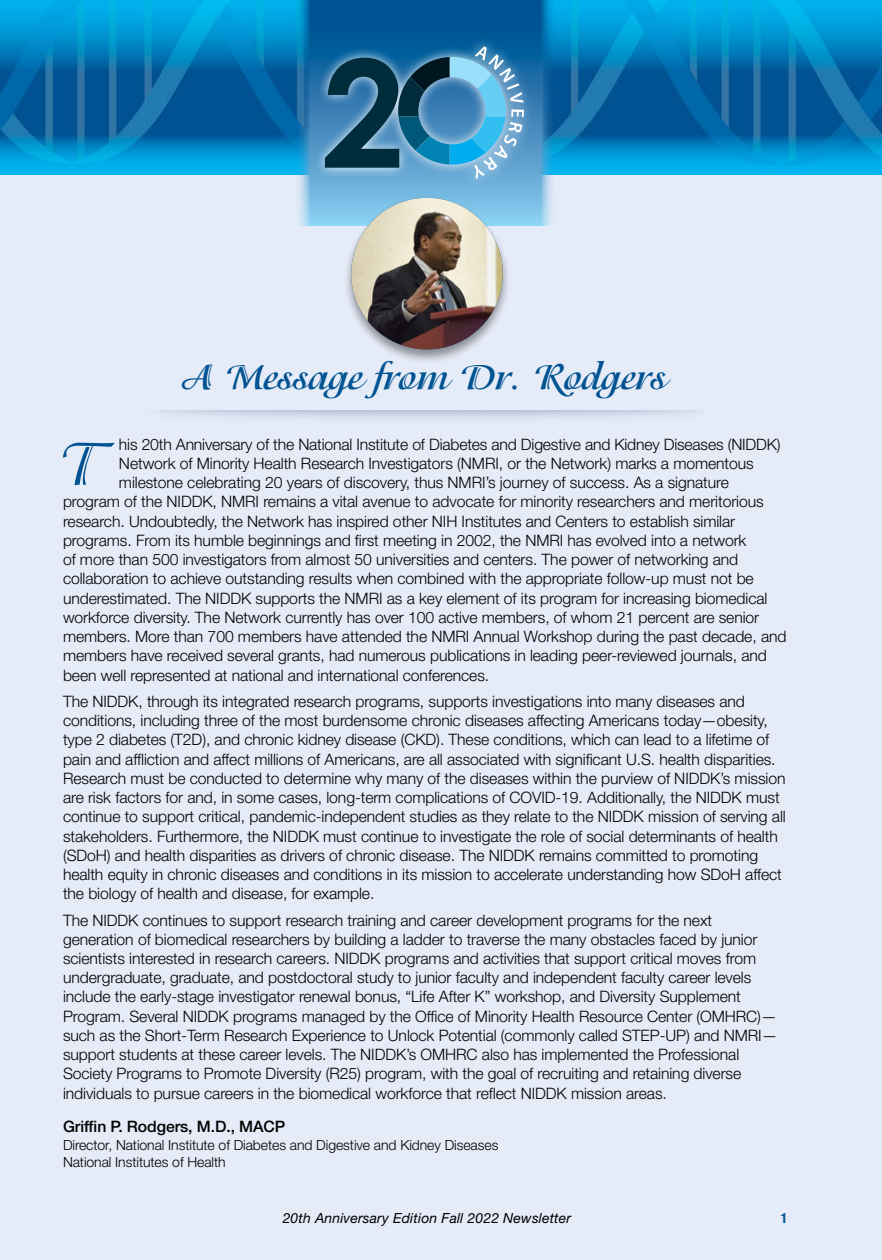
<style>
.page{position:relative;width:882px;height:1260px;background:#fff}
.page>*{position:absolute;margin:0;border:0;box-sizing:border-box;transform-origin:0 0}
.t1{font:66.5px "Isadora Std";color:#005392}
.t2{font:700 38.5px "Isadora Std";letter-spacing:-.005em;color:#005392}
.t3{font:300 15.75px/19.2px "Helvetica Neue LT Std";letter-spacing:-.005em;color:#000}
.t4{font:500 15.75px "Helvetica Neue LT Std";letter-spacing:-.005em;color:#000}
.t5{font:300 14px/17.5px "Helvetica Neue LT Std";letter-spacing:-.005em;color:#000}
.t6{font:italic 14px "Helvetica Neue LT Std";letter-spacing:.01em;color:#000}
.t7{font:700 condensed 14px "Helvetica Neue LT Std";color:#005392}
</style>
<div class="page">
<div style="left:0;top:165px;width:882px;height:1095px;background:#e5ebf7"></div>
<img style="left:0;top:0;width:882px;height:175px">
<svg style="left:295px;top:0;width:261px;height:226px;background:#2d7fb4"></svg>
<div style="left:343px;top:196px;width:168px;height:168px;background:#000;opacity:.4"></div>
<img style="left:351px;top:198px;width:152px;height:151px;border-radius:76px">
<div style="left:314px;top:36px;width:220px;height:153px;background:#fff;opacity:.9"></div>
<svg style="left:325px;top:46px;width:199px;height:133px;background:#4182a7"></svg>
<h2 class="t2" style="left:184px;top:355px;width:485px">A Message from Dr. Rodgers</h2>
<p class="t1" style="left:61px;top:427px;width:43px">T</p>
<p class="t3" style="left:119px;top:434px;width:663px">his 20th Anniversary of the National Institute of Diabetes and Digestive and Kidney Diseases (NIDDK)</p>
<p class="t3" style="left:119px;top:453px;width:636px">Network of Minority Health Research Investigators (NMRI, or the Network) marks a momentous</p>
<p class="t3" style="left:119px;top:473px;width:611px">milestone celebrating 20 years of discovery, thus NMRI’s journey of success. As a signature</p>
<p class="t3" style="left:63px;top:492px;width:702px">program of the NIDDK, NMRI remains a vital avenue to advocate for minority researchers and meritorious</p>
<p class="t3" style="left:63px;top:511px;width:674px">research. Undoubtedly, the Network has inspired other NIH Institutes and Centers to establish similar</p>
<p class="t3" style="left:63px;top:530px;width:685px">programs. From its humble beginnings and frst meeting in 2002, the NMRI has evolved into a network</p>
<p class="t3" style="left:63px;top:549px;width:677px">of more than 500 investigators from almost 50 universities and centers. The power of networking and</p>
<p class="t3" style="left:63px;top:569px;width:692px">collaboration to achieve outstanding results when combined with the appropriate follow-up must not be</p>
<p class="t3" style="left:63px;top:588px;width:706px">underestimated. The NIDDK supports the NMRI as a key element of its program for increasing biomedical</p>
<p class="t3" style="left:63px;top:607px;width:698px">workforce diversity. The Network currently has over 100 active members, of whom 21 percent are senior</p>
<p class="t3" style="left:63px;top:626px;width:725px">members. More than 700 members have attended the NMRI Annual Workshop during the past decade, and</p>
<p class="t3" style="left:63px;top:646px;width:705px">members have received several grants, had numerous publications in leading peer-reviewed journals, and</p>
<p class="t3" style="left:63px;top:665px;width:428px">been well represented at national and international conferences.</p>
<p class="t3" style="left:63px;top:691px;width:724px">The NIDDK, through its integrated research programs, supports investigations into many diseases and conditions, including three of the most burdensome chronic diseases affecting Americans today—obesity, type 2 diabetes (T2D), and chronic kidney disease (CKD). These conditions, which can lead to a lifetime of pain and affiction and affect millions of Americans, are all associated with signifcant U.S. health disparities.<br>Research must be conducted to determine why many of the diseases within the purview of NIDDK’s mission are risk factors for and, in some cases, long-term complications of COVID-19. Additionally, the NIDDK must continue to support critical, pandemic-independent studies as they relate to the NIDDK mission of serving all stakeholders. Furthermore, the NIDDK must continue to investigate the role of social determinants of health (SDoH) and health disparities as drivers of chronic disease. The NIDDK remains committed to promoting health equity in chronic diseases and conditions in its mission to accelerate understanding how SDoH affect the biology of health and disease, for example.</p>
<p class="t3" style="left:63px;top:910px;width:716px">The NIDDK continues to support research training and career development programs for the next generation of biomedical researchers by building a ladder to traverse the many obstacles faced by junior scientists interested in research careers. NIDDK programs and activities that support critical moves from undergraduate, graduate, and postdoctoral study to junior faculty and independent faculty career levels include the early-stage investigator renewal bonus, “Life After K” workshop, and Diversity Supplement Program. Several NIDDK programs managed by the Offce of Minority Health Resource Center (OMHRC)— such as the Short-Term Research Experience to Unlock Potential (commonly called STEP-UP) and NMRI— support students at these career levels. The NIDDK’s OMHRC also has implemented the Professional Society Programs to Promote Diversity (R25) program, with the goal of recruiting and retaining diverse individuals to pursue careers in the biomedical workforce that refect NIDDK mission areas.</p>
<p class="t4" style="left:63px;top:1117px;width:224px">Griffn P. Rodgers, M.D., MACP</p>
<p class="t5" style="left:63px;top:1136px;width:437px">Director, National Institute of Diabetes and Digestive and Kidney Diseases<br>National Institutes of Health</p>
<p class="t6" style="left:283px;top:1209px;width:290px">20th Anniversary Edition Fall 2022 Newsletter</p>
<p class="t7" style="left:781px;top:1209px;width:8px">1</p>
</div>
